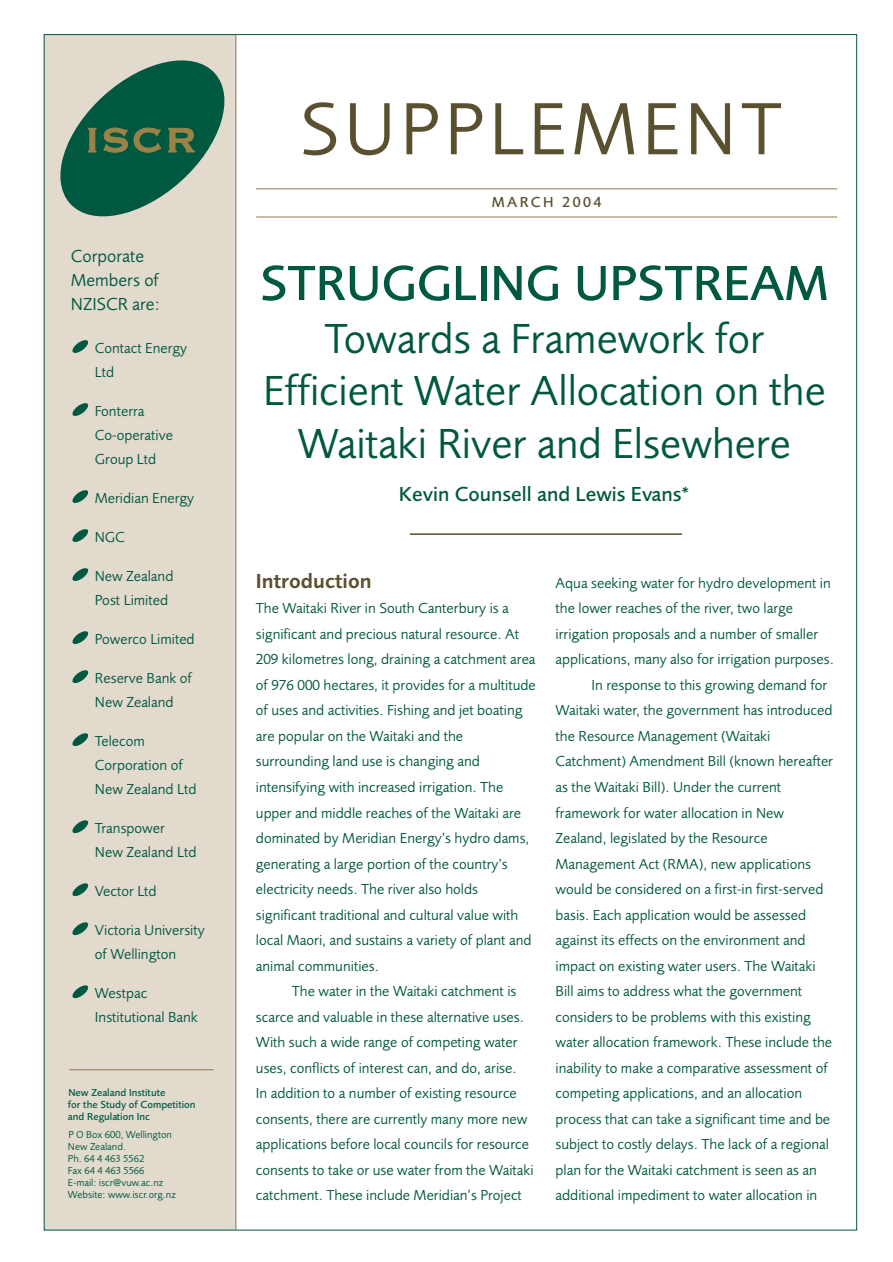
<style>
.page{position:relative;width:893px;height:1262px;background:#fff}
.page>*{position:absolute;margin:0;border:0;box-sizing:border-box;transform-origin:0 0}
.t1{font:76.5px "Foundry Sans";letter-spacing:.055em;color:#5a4f2f}
.t2{font:500 51px "Foundry Sans";color:#005840}
.t3{font:43.5px/52.5px "Foundry Sans";color:#005840;text-align:center}
.t4{font:500 21px "Foundry Sans";color:#005840}
.t5{font:600 21px "Foundry Sans";color:#5a4f2f}
.t6{font:18px/24px "Foundry Sans";color:#005840}
.t7{font:15px/25.5px "Foundry Sans";color:#005840}
.t8{font:500 15px "Foundry Sans";letter-spacing:.16em;color:#5a4f2f}
.t9{font:10.5px/12px "Foundry Sans";color:#005840}
.t10{font:500 10.5px/12px "Foundry Sans";color:#005840}
</style>
<div class="page">
<div style="left:44px;top:35px;width:192px;height:1194px;background:#e3dace"></div>
<svg style="left:72px;top:985px;width:17px;height:14px"></svg>
<svg style="left:72px;top:922px;width:17px;height:14px"></svg>
<svg style="left:72px;top:883px;width:17px;height:14px"></svg>
<svg style="left:72px;top:820px;width:17px;height:14px"></svg>
<svg style="left:72px;top:733px;width:17px;height:14px"></svg>
<svg style="left:72px;top:670px;width:17px;height:14px"></svg>
<svg style="left:72px;top:631px;width:17px;height:13px"></svg>
<svg style="left:72px;top:568px;width:17px;height:13px"></svg>
<svg style="left:72px;top:529px;width:17px;height:13px"></svg>
<svg style="left:72px;top:490px;width:17px;height:13px"></svg>
<svg style="left:72px;top:403px;width:17px;height:13px"></svg>
<svg style="left:72px;top:340px;width:17px;height:13px"></svg>
<hr style="left:256px;top:217px;width:581px;height:1px;background:#8f744f">
<svg style="left:60px;top:60px;width:165px;height:157px"></svg>
<hr style="left:256px;top:188px;width:581px;height:1px;background:#8f744f">
<hr style="left:69px;top:1069px;width:145px;height:1px;background:#8f744f">
<hr style="left:410px;top:533px;width:272px;height:2px;background:#5a4f2f">
<hr style="left:235px;top:35px;width:1px;height:1194px;background:#8f744f">
<p class="t6" style="left:71px;top:246px;width:90px">Corporate<br>Members of<br>NZISCR are:</p>
<p class="t7" style="left:95px;top:337px;width:94px;line-height:24px">Contact Energy<br>Ltd</p>
<p class="t7" style="left:95px;top:400px;width:80px;line-height:24px">Fonterra<br>Co-operative<br>Group Ltd</p>
<p class="t7" style="left:95px;top:486px;width:101px">Meridian Energy</p>
<p class="t7" style="left:95px;top:525px;width:32px">NGC</p>
<p class="t7" style="left:95px;top:565px;width:80px;line-height:24px">New Zealand<br>Post Limited</p>
<p class="t7" style="left:95px;top:627px;width:101px">Powerco Limited</p>
<p class="t7" style="left:95px;top:667px;width:98px;line-height:24px">Reserve Bank of<br>New Zealand</p>
<p class="t7" style="left:95px;top:730px;width:103px;line-height:24px">Telecom<br>Corporation of<br>New Zealand Ltd</p>
<p class="t7" style="left:95px;top:817px;width:103px;line-height:24px">Transpower<br>New Zealand Ltd</p>
<p class="t7" style="left:95px;top:879px;width:63px">Vector Ltd</p>
<p class="t7" style="left:95px;top:919px;width:111px;line-height:24px">Victoria University of Wellington</p>
<p class="t7" style="left:95px;top:982px;width:104px;line-height:24px">Westpac<br>Institutional Bank</p>
<p class="t10" style="left:68px;top:1087px;width:129px">New Zealand Institute<br>for the Study of Competition and Regulation Inc</p>
<p class="t9" style="left:68px;top:1129px;width:109px">P O Box 600, Wellington<br>New Zealand.<br>Ph. 64 4 463 5562<br>Fax 64 4 463 5566<br>E-mail: iscr@vuw.ac.nz<br>Website: www.iscr.org.nz</p>
<h1 class="t1" style="left:300px;top:99px;width:483px">SUPPLEMENT</h1>
<p class="t8" style="left:492px;top:197px;width:111px">MARCH 2004</p>
<h2 class="t2" style="left:260px;top:263px;width:569px">STRUGGLING UPSTREAM</h2>
<h3 class="t3" style="left:263px;top:316px;width:564px">Towards a Framework for<br>Efficient Water Allocation on the<br>Waitaki River and Elsewhere</h3>
<h3 class="t4" style="left:399px;top:486px;width:292px">Kevin Counsell and Lewis Evans*</h3>
<h3 class="t5" style="left:256px;top:573px;width:117px">Introduction</h3>
<p class="t7" style="left:256px;top:597px;width:281px">The Waitaki River in South Canterbury is a significant and precious natural resource. At 209 kilometres long, draining a catchment area of 976 000 hectares, it provides for a multitude of uses and activities. Fishing and jet boating are popular on the Waitaki and the surrounding land use is changing and intensifying with increased irrigation. The upper and middle reaches of the Waitaki are dominated by Meridian Energy’s hydro dams, generating a large portion of the country’s electricity needs. The river also holds significant traditional and cultural value with local Maori, and sustains a variety of plant and animal communities.</p>
<p class="t7" style="left:256px;top:979px;width:279px;text-indent:36px">The water in the Waitaki catchment is scarce and valuable in these alternative uses.<br>With such a wide range of competing water uses, conflicts of interest can, and do, arise.<br>In addition to a number of existing resource consents, there are currently many more new applications before local councils for resource consents to take or use water from the Waitaki catchment. These include Meridian’s Project</p>
<p class="t7" style="left:555px;top:571px;width:277px">Aqua seeking water for hydro development in</p>
<p class="t7" style="left:555px;top:597px;width:239px">the lower reaches of the river, two large</p>
<p class="t7" style="left:555px;top:622px;width:264px">irrigation proposals and a number of smaller</p>
<p class="t7" style="left:555px;top:648px;width:280px">applications, many also for irrigation purposes.</p>
<p class="t7" style="left:591px;top:673px;width:237px">In response to this growing demand for</p>
<p class="t7" style="left:555px;top:699px;width:278px">Waitaki water, the government has introduced</p>
<p class="t7" style="left:555px;top:724px;width:216px">the Resource Management (Waitaki</p>
<p class="t7" style="left:555px;top:750px;width:279px">Catchment) Amendment Bill (known hereafter</p>
<p class="t7" style="left:555px;top:775px;width:227px">as the Waitaki Bill). Under the current</p>
<p class="t7" style="left:555px;top:801px;width:230px">framework for water allocation in New</p>
<p class="t7" style="left:555px;top:826px;width:214px">Zealand, legislated by the Resource</p>
<p class="t7" style="left:555px;top:852px;width:257px">Management Act (RMA), new applications</p>
<p class="t7" style="left:555px;top:877px;width:269px">would be considered on a first-in first-served</p>
<p class="t7" style="left:555px;top:903px;width:252px">basis. Each application would be assessed</p>
<p class="t7" style="left:555px;top:928px;width:252px">against its effects on the environment and</p>
<p class="t7" style="left:555px;top:954px;width:261px">impact on existing water users. The Waitaki</p>
<p class="t7" style="left:555px;top:979px;width:248px">Bill aims to address what the government</p>
<p class="t7" style="left:555px;top:1005px;width:257px">considers to be problems with this existing</p>
<p class="t7" style="left:555px;top:1030px;width:278px">water allocation framework. These include the</p>
<p class="t7" style="left:555px;top:1056px;width:274px">inability to make a comparative assessment of</p>
<p class="t7" style="left:555px;top:1081px;width:248px">competing applications, and an allocation</p>
<p class="t7" style="left:555px;top:1107px;width:276px">process that can take a significant time and be</p>
<p class="t7" style="left:555px;top:1132px;width:275px">subject to costly delays. The lack of a regional</p>
<p class="t7" style="left:555px;top:1158px;width:263px">plan for the Waitaki catchment is seen as an</p>
<p class="t7" style="left:555px;top:1183px;width:263px">additional impediment to water allocation in</p>
</div>
